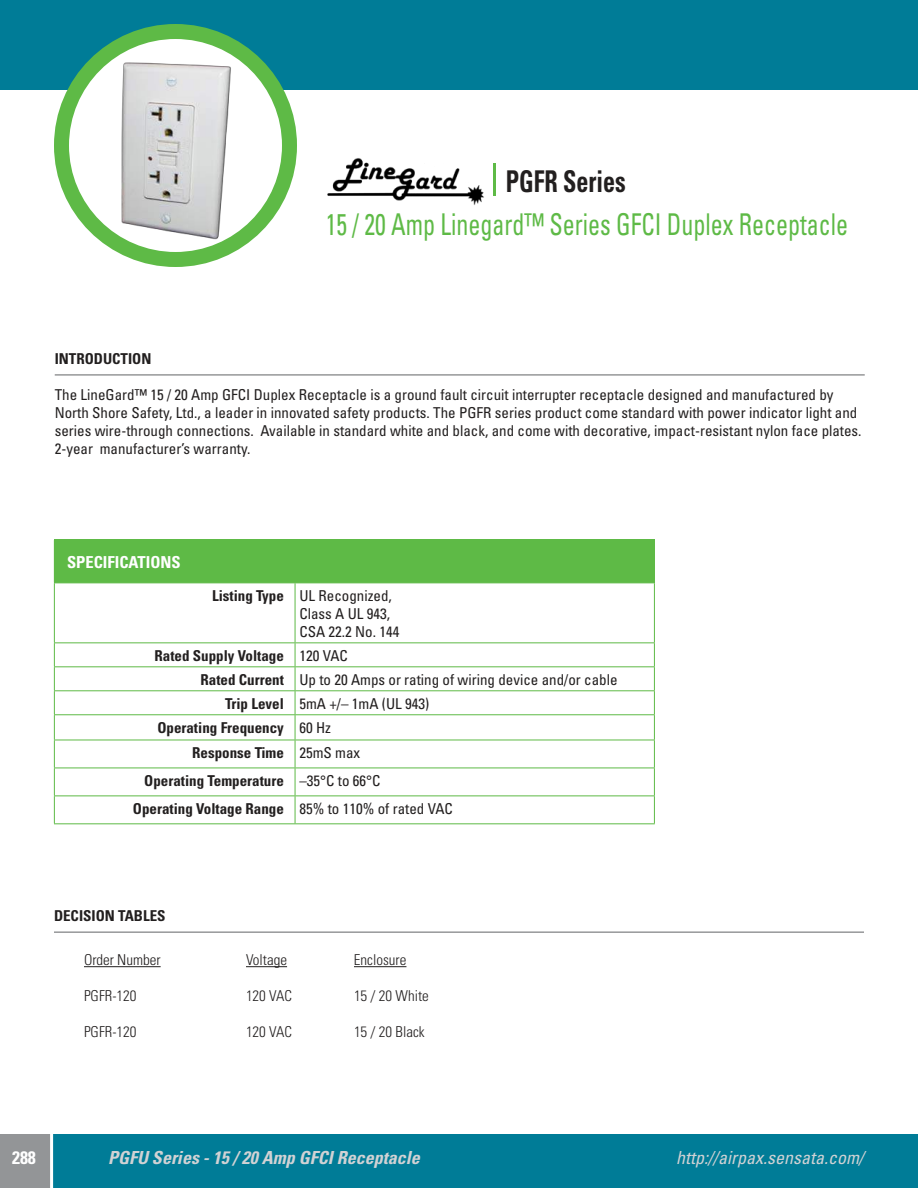
<style>
.page{position:relative;width:918px;height:1188px;background:#fff}
.page>*{position:absolute;margin:0;border:0;box-sizing:border-box;transform-origin:0 0}
.t1{font:condensed 30px "Univers";color:#5eba46;scale:.8 1}
.t2{font:700 condensed 30px "Univers";color:#221f1f;scale:.8 1}
.t3{font:italic 700 condensed 18px "Univers";color:#d1d2d4}
.t4{font:italic condensed 18px "Univers";color:#d1d2d4}
.t5{font:700 condensed 18px "Univers";color:#fff}
.t6{font:700 condensed 16.5px "Univers";color:#fff}
.t7{font:condensed 15px/18px "Univers";color:#221f1f}
.t8{font:700 condensed 15px/27.9px "Univers";color:#221f1f}
.t9{font:300 condensed 15px "Univers";color:#221f1f}
.s1{font-weight:700}
.s2{font-weight:400}
</style>
<div class="page">
<div style="left:0;top:0;width:918px;height:90px;background:#007c97"></div>
<div style="left:0;top:1134px;width:918px;height:54px;background:#007c97"></div>
<svg style="left:0;top:1134px;width:54px;height:54px;background:#969a9c"></svg>
<svg style="left:62px;top:31px;width:228px;height:228px"></svg>
<img style="left:113px;top:56px;width:125px;height:188px">
<div style="left:54px;top:24px;width:243px;height:243px;border:15px solid #5eba46;border-radius:50%"></div>
<img style="left:327px;top:158px;width:157px;height:47px">
<hr style="left:493px;top:164px;width:3px;height:32px;background:#5eba46">
<hr style="left:55px;top:375px;width:810px;height:1px;background:#626366">
<div style="left:54px;top:540px;width:600px;height:43px;background:#5eba46"></div>
<svg style="left:55px;top:584px;width:599px;height:239px"></svg>
<hr style="left:54px;top:539px;width:241px;height:1px;background:#5eba46">
<hr style="left:295px;top:539px;width:360px;height:1px;background:#5eba46">
<hr style="left:654px;top:540px;width:1px;height:43px;background:#5eba46">
<hr style="left:54px;top:583px;width:1px;height:59px;background:#5eba46">
<svg style="left:54px;top:643px;width:1px;height:180px"></svg>
<hr style="left:54px;top:583px;width:241px;height:1px;background:#5eba46">
<hr style="left:295px;top:583px;width:360px;height:1px;background:#5eba46">
<hr style="left:295px;top:583px;width:1px;height:59px;background:#5eba46">
<hr style="left:654px;top:583px;width:1px;height:59px;background:#5eba46">
<svg style="left:295px;top:643px;width:1px;height:180px"></svg>
<svg style="left:654px;top:643px;width:1px;height:180px"></svg>
<hr style="left:54px;top:642px;width:241px;height:1px;background:#5eba46">
<hr style="left:295px;top:642px;width:360px;height:1px;background:#5eba46">
<hr style="left:54px;top:666px;width:241px;height:1px;background:#5eba46">
<hr style="left:295px;top:666px;width:360px;height:1px;background:#5eba46">
<hr style="left:54px;top:690px;width:241px;height:1px;background:#5eba46">
<hr style="left:295px;top:690px;width:360px;height:1px;background:#5eba46">
<hr style="left:54px;top:714px;width:241px;height:1px;background:#5eba46">
<hr style="left:295px;top:714px;width:360px;height:1px;background:#5eba46">
<hr style="left:54px;top:740px;width:241px;height:1px;background:#5eba46">
<hr style="left:295px;top:740px;width:360px;height:1px;background:#5eba46">
<hr style="left:54px;top:768px;width:241px;height:1px;background:#5eba46">
<hr style="left:295px;top:768px;width:360px;height:1px;background:#5eba46">
<hr style="left:54px;top:796px;width:241px;height:1px;background:#5eba46">
<hr style="left:295px;top:796px;width:360px;height:1px;background:#5eba46">
<hr style="left:54px;top:823px;width:241px;height:1px;background:#5eba46">
<hr style="left:295px;top:823px;width:360px;height:1px;background:#5eba46">
<hr style="left:84px;top:966px;width:77px;height:1px;background:#221f1f">
<hr style="left:246px;top:966px;width:41px;height:1px;background:#221f1f">
<hr style="left:354px;top:966px;width:52px;height:1px;background:#221f1f">
<hr style="left:54px;top:932px;width:810px;height:1px;background:#626366">
<h1 class="t2" style="left:506px;top:170px;width:151px">PGFR Series</h1>
<h1 class="t1" style="left:326px;top:212px;width:654px">15 / 20 Amp Linegard™ Series GFCI Duplex Receptacle</h1>
<p class="t8" style="left:55px;top:346px;width:98px">INTRODUCTION</p>
<p class="t7" style="left:55px;top:387px;width:808px">The LineGard™ 15 / 20 Amp GFCI Duplex Receptacle is a ground fault circuit interrupter receptacle designed and manufactured by North Shore Safety, Ltd., a leader in innovated safety products. The PGFR series product come standard with power indicator light and series wire-through connections. Available in standard white and black, and come with decorative, impact-resistant nylon face plates.<br>2-year manufacturer’s warranty.</p>
<p class="t6" style="left:67px;top:556px;width:115px">SPECIFICATIONS</p>
<p class="t7" style="left:299px;top:588px;width:101px;text-indent:-87px"><span class="s1">Listing Type</span> UL Recognized,<br>Class A UL 943,<br>CSA 22.2 No. 144</p>
<p class="t8" style="left:155px;top:643px;width:195px">Rated Supply Voltage <span class="s2">120 VAC</span></p>
<p class="t7" style="left:201px;top:672px;width:418px"><span class="s1">Rated Current</span> Up to 20 Amps or rating of wiring device and/or cable</p>
<p class="t7" style="left:225px;top:696px;width:206px"><span class="s1">Trip Level</span> 5mA +/– 1mA (UL 943)</p>
<p class="t8" style="left:157px;top:715px;width:175px">Operating Frequency <span class="s2">60 Hz</span></p>
<p class="t8" style="left:192px;top:740px;width:169px">Response Time <span class="s2">25mS max</span></p>
<p class="t8" style="left:133px;top:768px;width:322px;text-indent:11px">Operating Temperature <span class="s2">–35°C to 66°C<br></span>Operating Voltage Range <span class="s2">85% to 110% of rated VAC</span></p>
<p class="t8" style="left:54px;top:904px;width:113px">DECISION TABLES</p>
<p class="t9" style="left:84px;top:954px;width:78px">Order Number</p>
<p class="t9" style="left:246px;top:954px;width:43px">Voltage</p>
<p class="t9" style="left:354px;top:954px;width:54px">Enclosure</p>
<p class="t9" style="left:84px;top:990px;width:54px">PGFR-120</p>
<p class="t9" style="left:246px;top:990px;width:48px">120 VAC</p>
<p class="t9" style="left:354px;top:990px;width:76px">15 / 20 White</p>
<p class="t9" style="left:84px;top:1026px;width:54px">PGFR-120</p>
<p class="t9" style="left:246px;top:1026px;width:48px">120 VAC</p>
<p class="t9" style="left:354px;top:1026px;width:72px">15 / 20 Black</p>
<p class="t5" style="left:12px;top:1151px;width:25px">288</p>
<p class="t3" style="left:108px;top:1151px;width:317px">PGFU Series -15 / 20 Amp GFCIReceptacle</p>
<p class="t4" style="left:676px;top:1151px;width:189px">http://airpax.sensata.com/</p>
</div>
